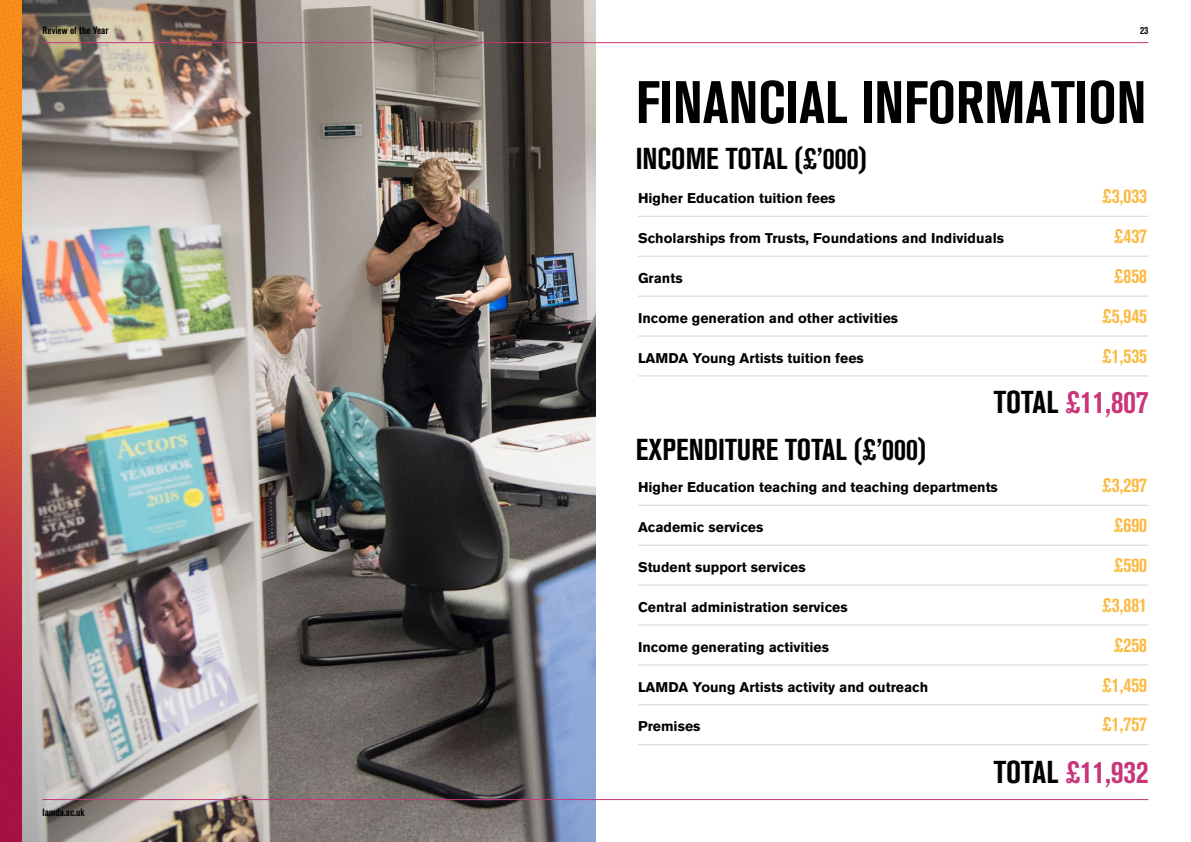
<style>
.page{position:relative;width:1191px;height:842px;background:#fff}
.page>*{position:absolute;margin:0;border:0;box-sizing:border-box;transform-origin:0 0}
.t1{font:700 condensed 59.3px "Akzidenz Grotesk BQ";color:#000}
.t2{font:700 condensed 31.4px "Akzidenz Grotesk BQ";color:#c93579}
.t3{font:700 condensed 30px "Akzidenz Grotesk BQ";color:#000}
.t4{font:700 condensed 20px "Akzidenz Grotesk BQ";color:#fbba43}
.t5{font:700 14px "Akzidenz Grotesk BQ";color:#000}
.t6{font:700 condensed 10.5px "Akzidenz Grotesk BQ";color:#000}
.s1{color:#000}
</style>
<div class="page">
<img style="left:22px;top:0;width:573px;height:842px">
<img style="left:0;top:0;width:22px;height:842px">
<hr style="left:595px;top:42px;width:553px;height:1px;background:#c93579">
<hr style="left:43px;top:799px;width:1105px;height:1px;background:#c93579">
<hr style="left:43px;top:42px;width:552px;height:1px;background:#c93579">
<hr style="left:638px;top:216px;width:510px;height:1px;background:#d8d4d3">
<hr style="left:638px;top:256px;width:510px;height:1px;background:#d8d4d3">
<hr style="left:638px;top:296px;width:510px;height:1px;background:#d8d4d3">
<hr style="left:638px;top:335px;width:510px;height:1px;background:#d8d4d3">
<hr style="left:638px;top:375px;width:510px;height:1px;background:#d8d4d3">
<hr style="left:638px;top:505px;width:510px;height:1px;background:#d8d4d3">
<hr style="left:638px;top:545px;width:510px;height:1px;background:#d8d4d3">
<hr style="left:638px;top:585px;width:510px;height:1px;background:#d8d4d3">
<hr style="left:638px;top:624px;width:510px;height:1px;background:#d8d4d3">
<hr style="left:638px;top:664px;width:510px;height:1px;background:#d8d4d3">
<hr style="left:638px;top:704px;width:510px;height:1px;background:#d8d4d3">
<hr style="left:638px;top:744px;width:510px;height:1px;background:#d8d4d3">
<p class="t6" style="left:43px;top:24px;width:67px">Review of the Year</p>
<p class="t6" style="left:43px;top:806px;width:44px">lamda.ac.uk</p>
<p class="t6" style="left:1140px;top:24px;width:10px">23</p>
<h1 class="t1" style="left:636px;top:69px;width:512px">FINANCIAL INFORMATION</h1>
<h3 class="t3" style="left:635px;top:142px;width:233px">INCOME TOTAL (£’000)</h3>
<p class="t5" style="left:638px;top:190px;width:199px">Higher Education tuition fees</p>
<h3 class="t4" style="left:1102px;top:185px;width:46px">£3,033</h3>
<p class="t5" style="left:638px;top:230px;width:367px">Scholarships from Trusts, Foundations and Individuals</p>
<h3 class="t4" style="left:1113px;top:225px;width:35px">£437</h3>
<p class="t5" style="left:638px;top:270px;width:46px">Grants</p>
<h3 class="t4" style="left:1113px;top:264px;width:35px">£858</h3>
<p class="t5" style="left:638px;top:310px;width:262px">Income generation and other activities</p>
<h3 class="t4" style="left:1102px;top:304px;width:46px">£5,945</h3>
<p class="t5" style="left:638px;top:350px;width:227px">LAMDA Young Artists tuition fees</p>
<h3 class="t4" style="left:1102px;top:344px;width:46px">£1,535</h3>
<h3 class="t3" style="left:635px;top:433px;width:292px">EXPENDITURE TOTAL (£’000)</h3>
<h2 class="t2" style="left:993px;top:384px;width:156px"><span class="s1">TOTAL</span> £11,807</h2>
<p class="t5" style="left:638px;top:479px;width:361px">Higher Education teaching and teaching departments</p>
<h3 class="t4" style="left:1102px;top:474px;width:46px">£3,297</h3>
<p class="t5" style="left:638px;top:519px;width:127px">Academic services</p>
<h3 class="t4" style="left:1113px;top:513px;width:35px">£690</h3>
<p class="t5" style="left:638px;top:559px;width:169px">Student support services</p>
<h3 class="t4" style="left:1113px;top:553px;width:35px">£590</h3>
<p class="t5" style="left:638px;top:599px;width:211px">Central administration services</p>
<h3 class="t4" style="left:1102px;top:593px;width:46px">£3,881</h3>
<p class="t5" style="left:638px;top:639px;width:192px">Income generating activities</p>
<h3 class="t4" style="left:1113px;top:633px;width:35px">£258</h3>
<p class="t5" style="left:638px;top:679px;width:292px">LAMDA Young Artists activity and outreach</p>
<h3 class="t4" style="left:1102px;top:673px;width:46px">£1,459</h3>
<p class="t5" style="left:638px;top:718px;width:64px">Premises</p>
<h3 class="t4" style="left:1102px;top:713px;width:46px">£1,757</h3>
<h2 class="t2" style="left:993px;top:754px;width:156px"><span class="s1">TOTAL</span> £11,932</h2>
</div>
